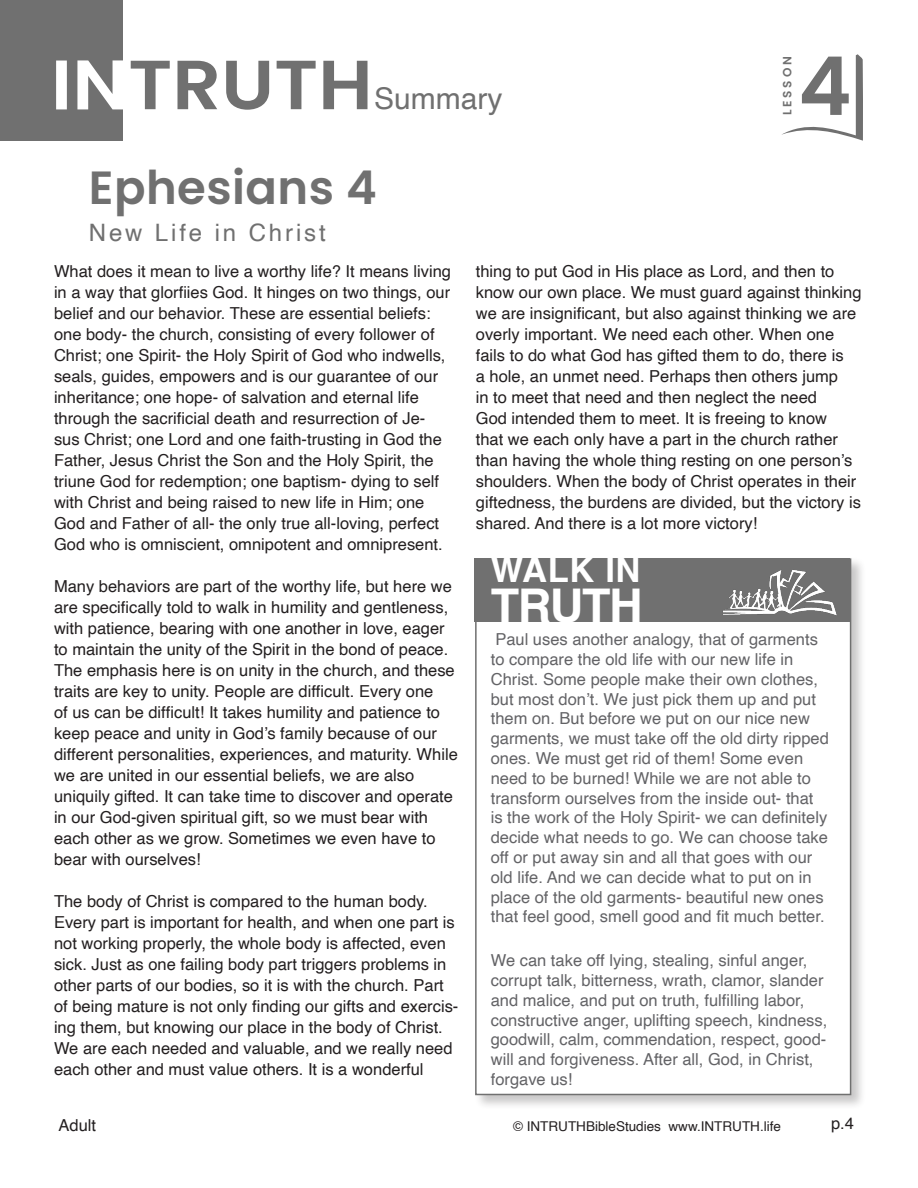
<style>
.page{position:relative;width:918px;height:1188px;background:#fff}
.page>*{position:absolute;margin:0;border:0;box-sizing:border-box;transform-origin:0 0}
.Lesson_Number{font:600 81px "Poppins";color:#707070}
.LS_title{font:600 46.5px "Poppins";letter-spacing:.01em;color:#707070}
.t1{font:700 46.5px "Helvetica";letter-spacing:-.03em;color:#fff}
.t2{font:700 34.5px "Helvetica";letter-spacing:.02em;color:#fff}
.HS_Memory_Verse_for_the_Week{font:30px "Helvetica";color:#707070}
.COM_Reference{font:24px "Helvetica";letter-spacing:.12em;color:#707070}
.Commentary_Body{font:16.5px/21px "Helvetica";color:#231f20}
.Live_The_Truth{font:16.5px/19.8px "Helvetica";color:#636366}
.t3{font:13.5px "Helvetica";color:#231f20}
.Book_Name_Lesson{font:600 12px "Poppins";letter-spacing:.23em;color:#707070}
</style>
<div class="page">
<svg style="left:782px;top:54px;width:81px;height:87px"></svg>
<div style="left:0;top:0;width:123px;height:141px;background:#707070"></div>
<svg style="left:131px;top:61px;width:237px;height:49px"></svg>
<svg style="left:56px;top:60px;width:67px;height:49px"></svg>
<div style="left:474px;top:557px;width:392px;height:553px;background:#231f20;opacity:.25"></div>
<div style="left:475px;top:558px;width:376px;height:537px;background:#fff;border:2px solid #707070"></div>
<div style="left:474px;top:558px;width:376px;height:64px;background:#707070"></div>
<img style="left:716px;top:557px;width:122px;height:59px">
<p class="HS_Memory_Verse_for_the_Week" style="left:374px;top:75px;width:130px">Summary</p>
<p class="LS_title" style="left:89px;top:160px;width:290px">Ephesians 4</p>
<p class="COM_Reference" style="left:89px;top:214px;width:238px">New Life in Christ</p>
<p class="Book_Name_Lesson" style="left:780px;top:115px;width:60px;rotate:-90deg">LESSON</p>
<p class="Lesson_Number" style="left:798px;top:40px;width:55px">4</p>
<p class="Commentary_Body" style="left:54px;top:261px;width:399px">What does it mean to live a worthy life? It means living in a way that glorfiies God. It hinges on two things, our belief and our behavior. These are essential beliefs: one body- the church, consisting of every follower of Christ; one Spirit- the Holy Spirit of God who indwells, seals, guides, empowers and is our guarantee of our inheritance; one hope- of salvation and eternal life through the sacrificial death and resurrection of Je&shy;sus Christ; one Lord and one faith-trusting in God the Father, Jesus Christ the Son and the Holy Spirit, the triune God for redemption; one baptism- dying to self with Christ and being raised to new life in Him; one God and Father of all- the only true all-loving, perfect God who is omniscient, omnipotent and omnipresent.</p>
<p class="Commentary_Body" style="left:54px;top:576px;width:405px">Many behaviors are part of the worthy life, but here we are specifically told to walk in humility and gentleness, with patience, bearing with one another in love, eager to maintain the unity of the Spirit in the bond of peace.<br>The emphasis here is on unity in the church, and these traits are key to unity. People are difficult. Every one<br>of us can be difficult! It takes humility and patience to keep peace and unity in God’s family because of our different personalities, experiences, and maturity. While we are united in our essential beliefs, we are also uniquily gifted. It can take time to discover and operate in our God-given spiritual gift, so we must bear with each other as we grow. Sometimes we even have to bear with ourselves!</p>
<p class="Commentary_Body" style="left:54px;top:891px;width:406px">The body of Christ is compared to the human body.<br>Every part is important for health, and when one part is not working properly, the whole body is affected, even sick. Just as one failing body part triggers problems in other parts of our bodies, so it is with the church. Part of being mature is not only finding our gifts and exercis&shy;ing them, but knowing our place in the body of Christ.<br>We are each needed and valuable, and we really need each other and must value others. It is a wonderful</p>
<p class="Commentary_Body" style="left:58px;top:1115px;width:39px">Adult</p>
<p class="Commentary_Body" style="left:476px;top:261px;width:387px">thing to put God in His place as Lord, and then to know our own place. We must guard against thinking we are insignificant, but also against thinking we are overly important. We need each other. When one fails to do what God has gifted them to do, there is<br>a hole, an unmet need. Perhaps then others jump<br>in to meet that need and then neglect the need<br>God intended them to meet. It is freeing to know<br>that we each only have a part in the church rather than having the whole thing resting on one person’s shoulders. When the body of Christ operates in their giftedness, the burdens are divided, but the victory is shared. And there is a lot more victory!</p>
<p class="t2" style="left:491px;top:549px;width:151px">WALK IN</p>
<p class="t1" style="left:491px;top:578px;width:153px">TRUTH</p>
<p class="Live_The_Truth" style="left:491px;top:630px;width:340px">Paul uses another analogy, that of garments to compare the old life with our new life in Christ. Some people make their own clothes, but most don’t. We just pick them up and put them on. But before we put on our nice new garments, we must take off the old dirty ripped ones. We must get rid of them! Some even need to be burned! While we are not able to transform ourselves from the inside out- that is the work of the Holy Spirit- we can definitely decide what needs to go. We can choose take off or put away sin and all that goes with our old life. And we can decide what to put on in place of the old garments- beautiful new ones that feel good, smell good and fit much better.</p>
<p class="Live_The_Truth" style="left:491px;top:951px;width:338px">We can take off lying, stealing, sinful anger, corrupt talk, bitterness, wrath, clamor, slander and malice, and put on truth, fulfilling labor, constructive anger, uplifting speech, kindness, goodwill, calm, commendation, respect, good&shy;will and forgiveness. After all, God, in Christ, forgave us!</p>
<p class="t3" style="left:513px;top:1116px;width:269px">© INTRUTHBibleStudies www.INTRUTH.life</p>
<p class="Commentary_Body" style="left:831px;top:1113px;width:24px">p.4</p>
</div>
